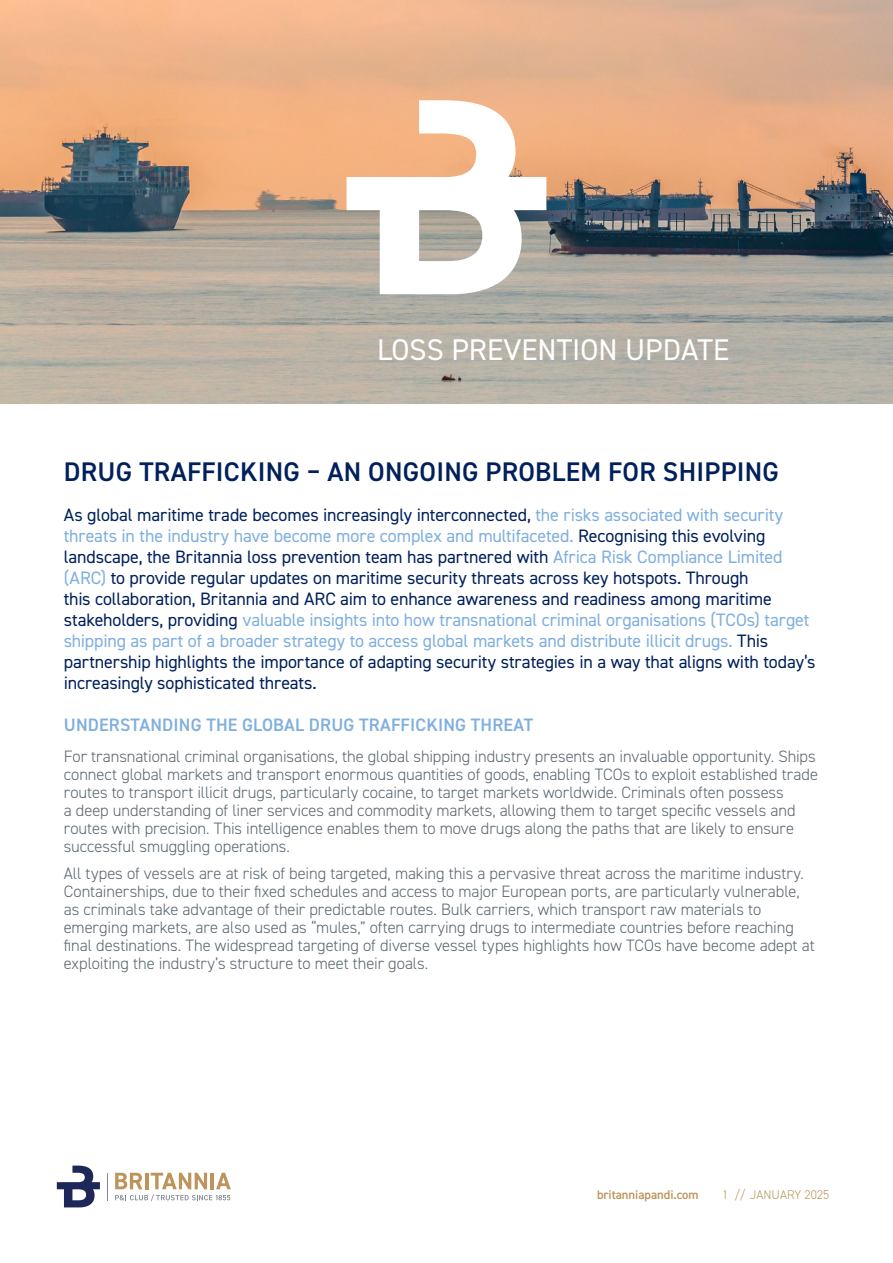
<style>
.page{position:relative;width:893px;height:1263px;background:#fff}
.page>*{position:absolute;margin:0;border:0;box-sizing:border-box;transform-origin:0 0}
.t1{font:30px "DIN2014";color:#fff}
.t2{font:600 27px "DIN2014";letter-spacing:.01em;color:#00205c}
.t3{font:18px/21px "DIN2014";letter-spacing:-.01em;color:#00205c}
.t4{font:600 18px "DIN2014";letter-spacing:.01em;color:#7fafde}
.t5{font:300 16.5px/18px "DIN2014";letter-spacing:-.005em;color:#596670}
.t6{font:600 12.6px "DIN2014";color:#bd945b}
.t7{font:300 12.6px "DIN2014";color:#bd945b}
.s1{color:#7fafde}
</style>
<div class="page">
<img style="left:0;top:0;width:893px;height:404px">
<svg style="left:347px;top:100px;width:199px;height:194px"></svg>
<svg style="left:57px;top:1165px;width:43px;height:42px"></svg>
<svg style="left:115px;top:1173px;width:116px;height:28px"></svg>
<svg style="left:107px;top:1173px;width:1px;height:27px"></svg>
<h1 class="t1" style="left:377px;top:331px;width:354px">LOSS PREVENTION UPDATE</h1>
<h2 class="t2" style="left:64px;top:453px;width:717px">DRUG TRAFFICKING – AN ONGOING PROBLEM FOR SHIPPING</h2>
<p class="t3" style="left:64px;top:504px;width:753px">As global maritime trade becomes increasingly interconnected, <span class="s1">the risks associated with security threats in the industry have become more complex and multifaceted.</span> Recognising this evolving landscape, the Britannia loss prevention team has partnered with <span class="s1">Africa Risk Compliance Limited (ARC)</span> to provide regular updates on maritime security threats across key hotspots. Through<br>this collaboration, Britannia and ARC aim to enhance awareness and readiness among maritime stakeholders, providing <span class="s1">valuable insights into how transnational criminal organisations (TCOs) target shipping as part of a broader strategy to access global markets and distribute illicit drugs.</span> This partnership highlights the importance of adapting security strategies in a way that aligns with today’s increasingly sophisticated threats.</p>
<p class="t4" style="left:64px;top:713px;width:471px">UNDERSTANDING THE GLOBAL DRUG TRAFFICKING THREAT</p>
<p class="t5" style="left:64px;top:747px;width:756px">For transnational criminal organisations, the global shipping industry presents an invaluable opportunity. Ships connect global markets and transport enormous quantities of goods, enabling TCOs to exploit established trade routes to transport illicit drugs, particularly cocaine, to target markets worldwide. Criminals often possess<br>a deep understanding of liner services and commodity markets, allowing them to target specific vessels and routes with precision. This intelligence enables them to move drugs along the paths that are likely to ensure successful smuggling operations.</p>
<p class="t5" style="left:64px;top:864px;width:752px">All types of vessels are at risk of being targeted, making this a pervasive threat across the maritime industry.<br>Containerships, due to their fixed schedules and access to major European ports, are particularly vulnerable, as criminals take advantage of their predictable routes. Bulk carriers, which transport raw materials to emerging markets, are also used as “mules,” often carrying drugs to intermediate countries before reaching final destinations. The widespread targeting of diverse vessel types highlights how TCOs have become adept at exploiting the industry’s structure to meet their goals.</p>
<p class="t6" style="left:597px;top:1187px;width:103px">britanniapandi.com</p>
<p class="t7" style="left:722px;top:1187px;width:109px">1 // JANUARY 2025</p>
</div>
